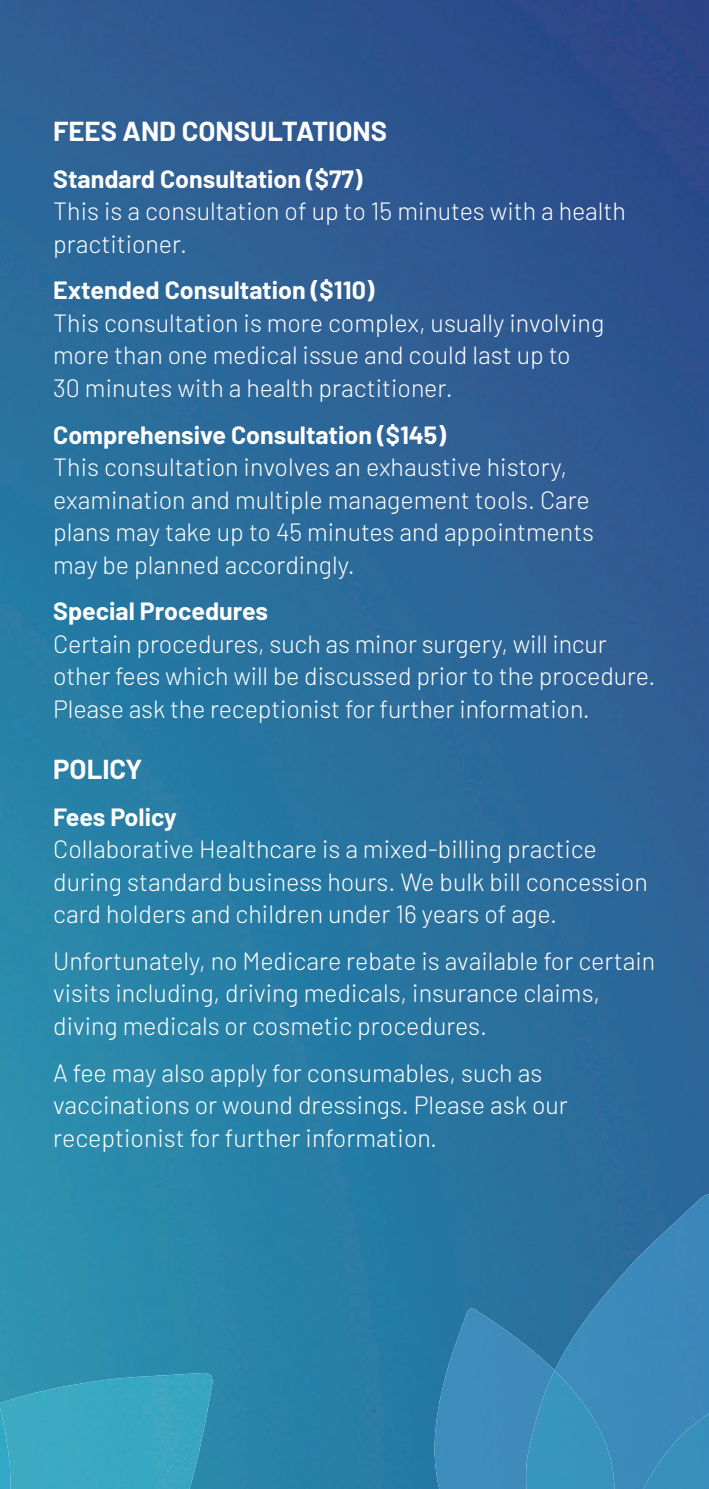
<style>
.page{position:relative;width:709px;height:1489px;background:#fff}
.page>*{position:absolute;margin:0;border:0;box-sizing:border-box;transform-origin:0 0}
.t1{font:700 27.5px "Barlow";color:#fff}
.t2{font:300 25px/32.5px "Barlow";color:#fff}
.t3{font:700 25px "Barlow";color:#fff}
</style>
<div class="page">
<img style="left:0;top:0;width:709px;height:1488px">
<img style="left:0;top:1372px;width:214px;height:116px">
<img style="left:0;top:1407px;width:11px;height:81px">
<img style="left:554px;top:1194px;width:155px;height:294px">
<img style="left:434px;top:1308px;width:120px;height:180px">
<div style="left:643px;top:1413px;width:66px;height:75px;background:#398fba"></div>
<p class="t1" style="left:53px;top:111px;width:335px">FEES AND CONSULTATIONS</p>
<p class="t3" style="left:53px;top:160px;width:311px">Standard Consultation ($77)</p>
<p class="t2" style="left:53px;top:193px;width:574px">This is a consultation of up to 15 minutes with a health practitioner.</p>
<p class="t3" style="left:53px;top:272px;width:323px">Extended Consultation ($110)</p>
<p class="t2" style="left:53px;top:305px;width:552px">This consultation is more complex, usually involving more than one medical issue and could last up to<br>30 minutes with a health practitioner.</p>
<p class="t3" style="left:53px;top:416px;width:394px">Comprehensive Consultation ($145)</p>
<p class="t2" style="left:53px;top:449px;width:542px">This consultation involves an exhaustive history, examination and multiple management tools. Care plans may take up to 45 minutes and appointments may be planned accordingly.</p>
<p class="t3" style="left:53px;top:593px;width:216px">Special Procedures</p>
<p class="t2" style="left:53px;top:626px;width:604px">Certain procedures, such as minor surgery, will incur other fees which will be discussed prior to the procedure.<br>Please ask the receptionist for further information.</p>
<p class="t1" style="left:53px;top:748px;width:91px">POLICY</p>
<p class="t3" style="left:53px;top:798px;width:125px">Fees Policy</p>
<p class="t2" style="left:53px;top:831px;width:596px">Collaborative Healthcare is a mixed-billing practice during standard business hours. We bulk bill concession card holders and children under 16 years of age.</p>
<p class="t2" style="left:53px;top:942px;width:603px">Unfortunately, no Medicare rebate is available for certain visits including, driving medicals, insurance claims, diving medicals or cosmetic procedures.</p>
<p class="t2" style="left:53px;top:1054px;width:516px">A fee may also apply for consumables, such as vaccinations or wound dressings. Please ask our receptionist for further information.</p>
</div>
